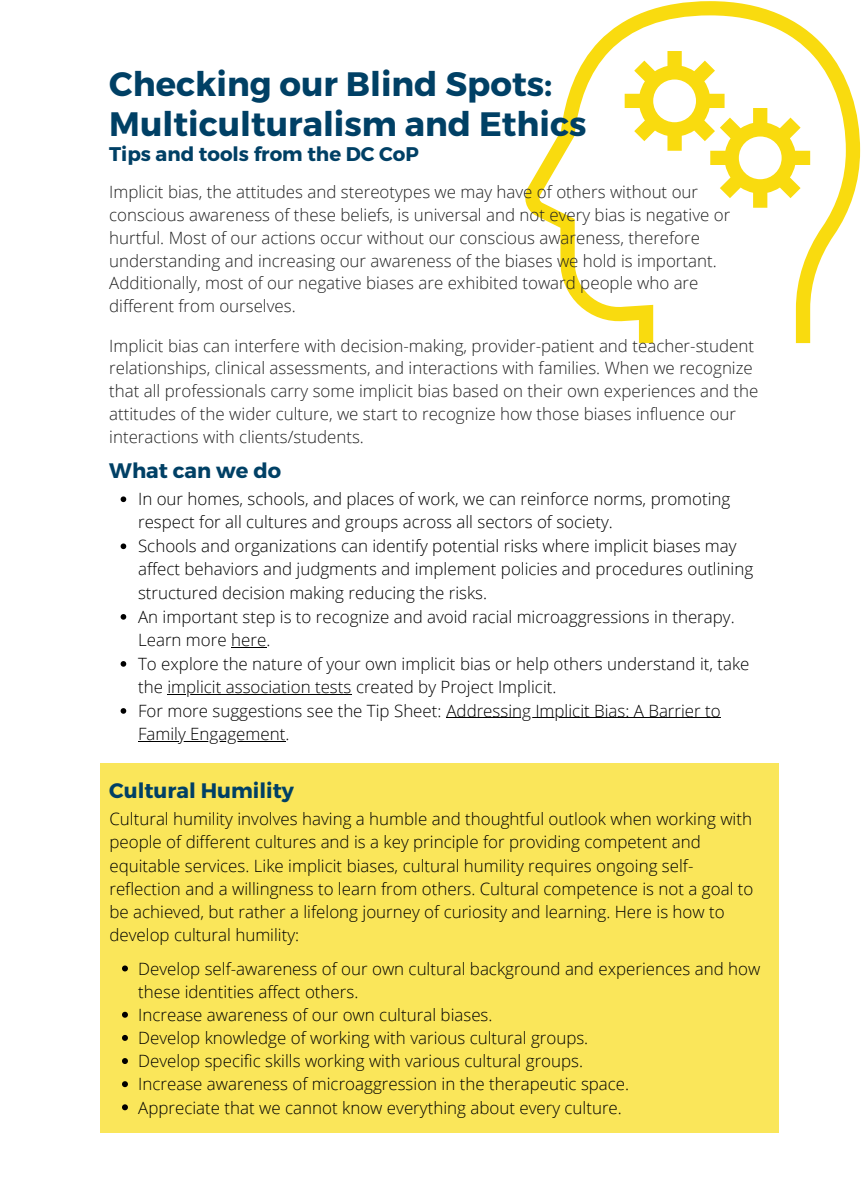
<style>
.page{position:relative;width:864px;height:1188px;background:#fff}
.page>*{position:absolute;margin:0;border:0;box-sizing:border-box;transform-origin:0 0}
.t1{font:700 33.9px/40.2px "Montserrat";color:#004065}
.t2{font:700 21px "Montserrat";color:#004065}
.t3{font:700 19.8px "Montserrat";color:#004065}
.t4{font:300 16.95px/23.5px "Open Sans";color:#000}
.t5{font:300 16.95px/22.8px "Open Sans";color:#222}
</style>
<div class="page">
<svg style="left:121px;top:496px;width:5px;height:6px"></svg>
<svg style="left:121px;top:543px;width:5px;height:6px"></svg>
<svg style="left:121px;top:614px;width:5px;height:6px"></svg>
<hr style="left:231px;top:647px;width:35px;height:1px;background:#000">
<svg style="left:121px;top:661px;width:5px;height:6px"></svg>
<hr style="left:167px;top:694px;width:185px;height:1px;background:#000">
<svg style="left:121px;top:708px;width:5px;height:6px"></svg>
<hr style="left:446px;top:718px;width:275px;height:1px;background:#000">
<hr style="left:138px;top:741px;width:148px;height:1px;background:#000">
<svg style="left:525px;top:1px;width:335px;height:342px"></svg>
<div style="left:100px;top:763px;width:678px;height:370px;background:#fae65a"></div>
<svg style="left:122px;top:966px;width:6px;height:5px"></svg>
<svg style="left:122px;top:1012px;width:6px;height:6px"></svg>
<svg style="left:122px;top:1035px;width:6px;height:6px"></svg>
<svg style="left:122px;top:1058px;width:6px;height:6px"></svg>
<svg style="left:122px;top:1081px;width:6px;height:6px"></svg>
<svg style="left:122px;top:1104px;width:6px;height:6px"></svg>
<p class="t1" style="left:109px;top:62px;width:479px">Checking our Blind Spots:<br>Multiculturalism and Ethics</p>
<p class="t3" style="left:109px;top:141px;width:311px">Tips and tools from the DC CoP</p>
<p class="t5" style="left:109px;top:180px;width:623px">Implicit bias, the attitudes and stereotypes we may have of others without our conscious awareness of these beliefs, is universal and not every bias is negative or hurtful. Most of our actions occur without our conscious awareness, therefore understanding and increasing our awareness of the biases we hold is important.<br>Additionally, most of our negative biases are exhibited toward people who are different from ourselves.</p>
<p class="t5" style="left:109px;top:334px;width:651px">Implicit bias can interfere with decision-making, provider-patient and teacher-student relationships, clinical assessments, and interactions with families. When we recognize that all professionals carry some implicit bias based on their own experiences and the attitudes of the wider culture, we start to recognize how those biases influence our interactions with clients/students.</p>
<p class="t2" style="left:109px;top:456px;width:173px">What can we do</p>
<p class="t4" style="left:138px;top:487px;width:594px">In our homes, schools, and places of work, we can reinforce norms, promoting respect for all cultures and groups across all sectors of society.</p>
<p class="t4" style="left:138px;top:534px;width:617px">Schools and organizations can identify potential risks where implicit biases may affect behaviors and judgments and implement policies and procedures outlining structured decision making reducing the risks.</p>
<p class="t4" style="left:138px;top:604px;width:598px">An important step is to recognize and avoid racial microaggressions in therapy.<br>Learn more here.</p>
<p class="t4" style="left:138px;top:651px;width:613px">To explore the nature of your own implicit bias or help others understand it, take the implicit association tests created by Project Implicit.</p>
<p class="t4" style="left:138px;top:698px;width:584px">For more suggestions see the Tip Sheet: Addressing Implicit Bias: A Barrier to<br>Family Engagement.</p>
<p class="t2" style="left:109px;top:777px;width:186px">Cultural Humility</p>
<p class="t4" style="left:109px;top:807px;width:646px;line-height:23.1px">Cultural humility involves having a humble and thoughtful outlook when working with people of different cultures and is a key principle for providing competent and equitable services. Like implicit biases, cultural humility requires ongoing self&shy;reflection and a willingness to learn from others. Cultural competence is not a goal to be achieved, but rather a lifelong journey of curiosity and learning. Here is how to develop cultural humility:</p>
<p class="t4" style="left:138px;top:957px;width:624px;line-height:23.1px">Develop self-awareness of our own cultural background and experiences and how these identities affect others.</p>
<p class="t4" style="left:138px;top:1003px;width:356px">Increase awareness of our own cultural biases.</p>
<p class="t4" style="left:138px;top:1026px;width:452px">Develop knowledge of working with various cultural groups.</p>
<p class="t4" style="left:138px;top:1049px;width:446px">Develop specific skills working with various cultural groups.</p>
<p class="t4" style="left:138px;top:1072px;width:493px">Increase awareness of microaggression in the therapeutic space.</p>
<p class="t4" style="left:138px;top:1095px;width:485px">Appreciate that we cannot know everything about every culture.</p>
</div>
